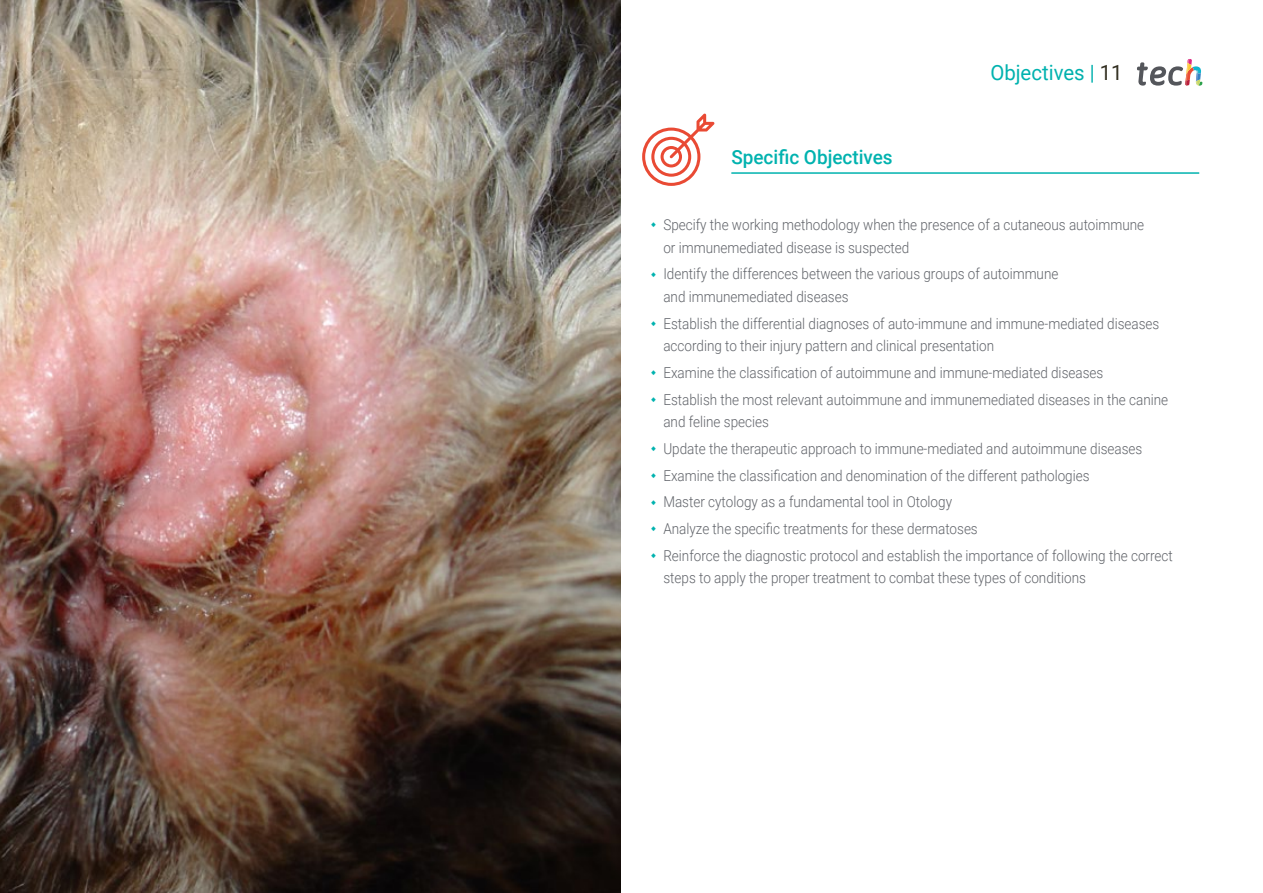
<style>
.page{position:relative;width:1263px;height:893px;background:#fff}
.page>*{position:absolute;margin:0;border:0;box-sizing:border-box;transform-origin:0 0}
.t1{font:21px "Roboto";color:#00b2af}
.t2{font:500 19.5px "Roboto";color:#00b2af}
.t3{font:300 15px/26.7px "Roboto";color:#61646a;scale:.9 1}
.s1{color:#00b0ad}
.s2{color:#312e20}
</style>
<div class="page">
<svg style="left:642px;top:113px;width:72px;height:73px"></svg>
<img style="left:0;top:0;width:621px;height:893px">
<svg style="left:1137px;top:59px;width:65px;height:27px"></svg>
<hr style="left:731px;top:173px;width:468px;height:1px;background:#00b2af">
<h2 class="t2" style="left:731px;top:144px;width:163px">Specific Objectives</h2>
<h1 class="t1" style="left:990px;top:57px;width:134px">Objectiv<span class="s1">es |</span> <span class="s2">11</span></h1>
<p class="t3" style="left:663px;top:213px;width:536px;line-height:22.5px">Specify the working methodology when the presence of a cutaneous autoimmune or immunemediated disease is suspected</p>
<p class="t3" style="left:663px;top:262px;width:440px;line-height:22.5px">Identify the differences between the various groups of autoimmune and immunemediated diseases</p>
<p class="t3" style="left:663px;top:311px;width:553px;line-height:22.5px">Establish the differential diagnoses of auto-immune and immune-mediated diseases according to their injury pattern and clinical presentation</p>
<p class="t3" style="left:663px;top:359px;width:562px">Examine the classification of autoimmune and immune-mediated diseases<br>Establish the most relevant autoimmune and immunemediated diseases in the canine</p>
<p class="t3" style="left:663px;top:408px;width:568px">and feline species<br>Update the therapeutic approach to immune-mediated and autoimmune diseases Examine the classification and denomination of the different pathologies<br>Master cytology as a fundamental tool in Otology<br>Analyze the specific treatments for these dermatoses<br>Reinforce the diagnostic protocol and establish the importance of following the correct</p>
<p class="t3" style="left:663px;top:564px;width:471px">steps to apply the proper treatment to combat these types of conditions</p>
</div>
